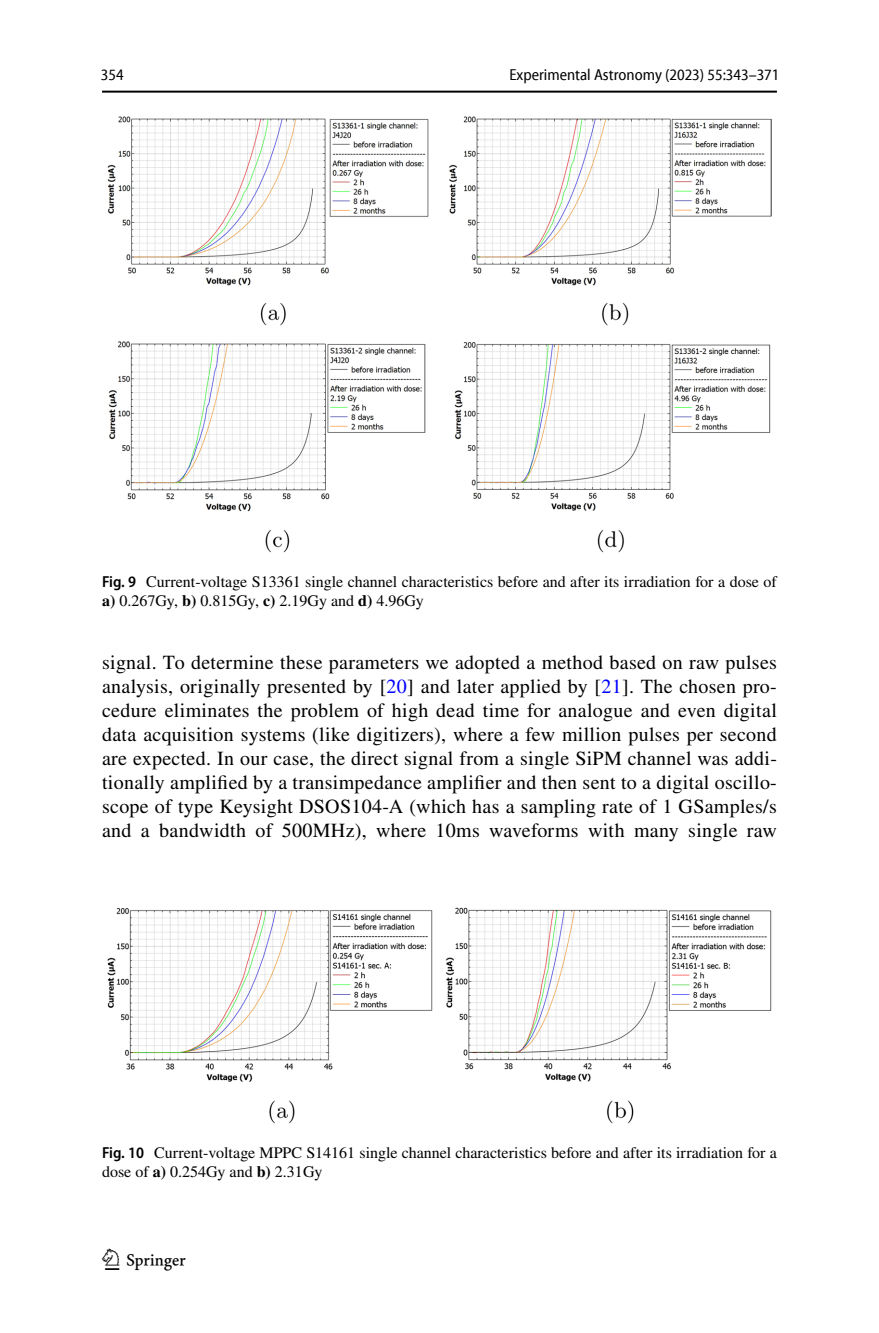
<style>
.page{position:relative;width:879px;height:1333px;background:#fff}
.page>*{position:absolute;margin:0;border:0;box-sizing:border-box;transform-origin:0 0}
.t1{font:30px "Springnew Regular 4";color:#000}
.t2{font:20px/24px "STIX";letter-spacing:.015em;color:#000;text-align:justify}
.t3{font:16px/19px "STIX";color:#000}
.t4{font:semi-condensed 16px "Myriad Pro Unic";color:#000}
.s1{font-family:"Myriad Pro";font-weight:600;font-stretch:semi-condensed}
.s2{font-weight:700}
.s3{color:#00f}
</style>
<div class="page">
<hr style="left:102px;top:91px;width:675px;height:2px;background:#000">
<img style="left:108px;top:907px;width:663px;height:216px">
<img style="left:108px;top:116px;width:663px;height:436px">
<p class="t4" style="left:101px;top:69px;width:24px">354</p>
<p class="t4" style="left:509px;top:69px;width:272px">Experimental Astronomy (2023) 55:343–371</p>
<p class="t3" style="left:102px;top:573px;width:676px"><span class="s1">Fig. 9</span> Current-voltage S13361 single channel characteristics before and after its irradiation for a dose of <span class="s2">a)</span> 0.267Gy, <span class="s2">b)</span> 0.815Gy, <span class="s2">c)</span> 2.19Gy and <span class="s2">d)</span> 4.96Gy</p>
<p class="t2" style="left:102px;top:651px;width:676px">signal. To determine these parameters we adopted a method based on raw pulses analysis, originally presented by [<span class="s3">20</span>] and later applied by [<span class="s3">21</span>]. The chosen pro&shy;cedure eliminates the problem of high dead time for analogue and even digital data acquisition systems (like digitizers), where a few million pulses per second are expected. In our case, the direct signal from a single SiPM channel was addi&shy;tionally amplified by a transimpedance amplifier and then sent to a digital oscillo&shy;scope of type Keysight DSOS104-A (which has a sampling rate of 1 GSamples/s and a bandwidth of 500MHz), where 10ms waveforms with many single raw</p>
<p class="t3" style="left:102px;top:1143px;width:676px"><span class="s1">Fig. 10</span> Current-voltage MPPC S14161 single channel characteristics before and after its irradiation for a dose of <span class="s2">a)</span> 0.254Gy and <span class="s2">b)</span> 2.31Gy</p>
<h1 class="t1" style="left:105px;top:1248px;width:83px">1 3</h1>
</div>
